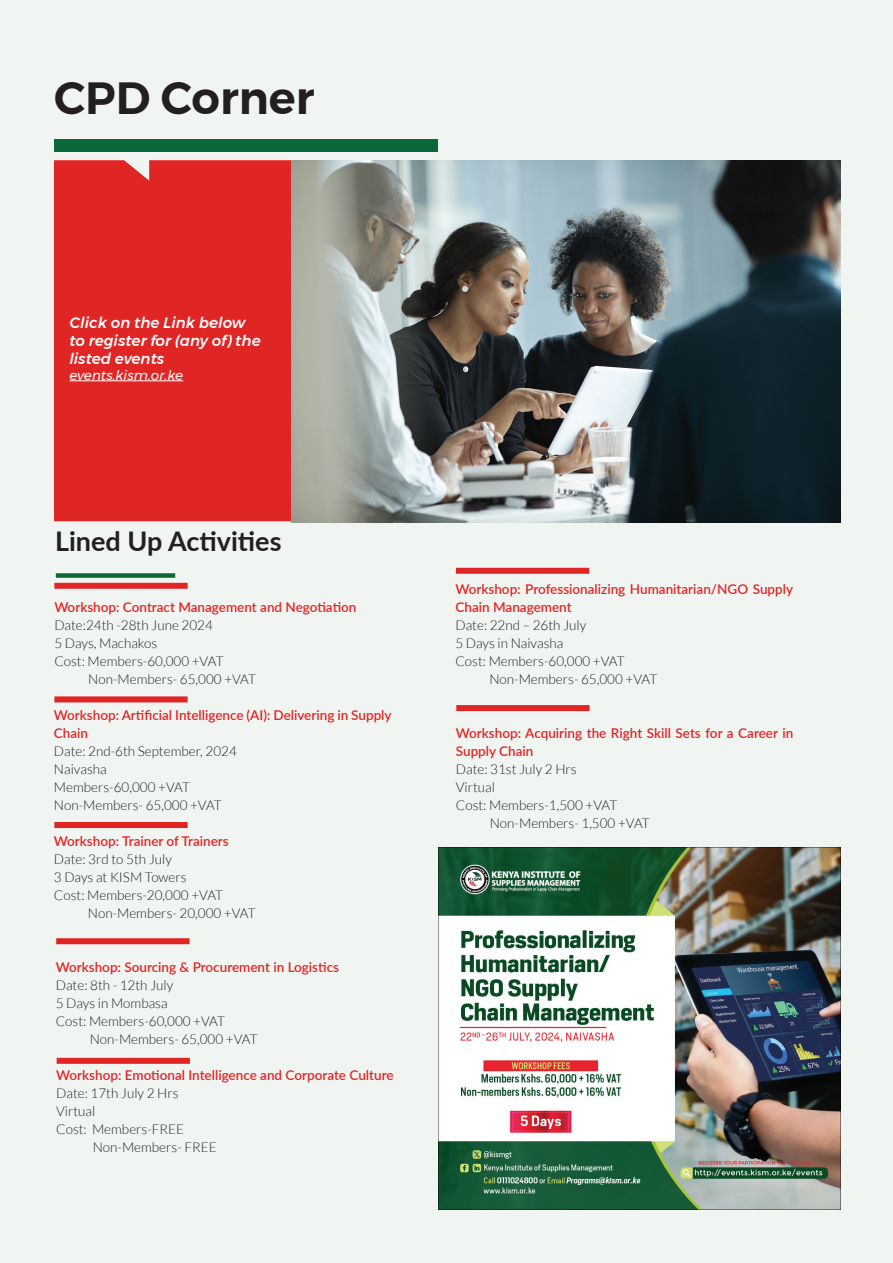
<style>
.page{position:relative;width:893px;height:1263px;background:#f0f5f2}
.page>*{position:absolute;margin:0;border:0;box-sizing:border-box;transform-origin:0 0}
.t1{font:600 45px "Montserrat";color:#231f20}
.t2{font:700 27px "Lato";color:#231f20}
.t3{font:italic 500 15px/18px "Montserrat";color:#fff}
.t4{font:300 13.5px/18px "Lato";color:#231f20}
.t5{font:600 13.5px/18px "Lato";color:#e02525}
.t6{font:italic 13.5px "Montserrat";color:#fff}
</style>
<div class="page">
<div style="left:54px;top:160px;width:237px;height:361px;background:#e02525"></div>
<div style="left:54px;top:583px;width:134px;height:6px;background:#e02525"></div>
<div style="left:54px;top:696px;width:134px;height:6px;background:#e02525"></div>
<div style="left:54px;top:822px;width:134px;height:6px;background:#e02525"></div>
<div style="left:56px;top:938px;width:134px;height:6px;background:#e02525"></div>
<div style="left:57px;top:1058px;width:133px;height:6px;background:#e02525"></div>
<div style="left:56px;top:573px;width:119px;height:5px;background:#0a6937"></div>
<div style="left:54px;top:139px;width:383px;height:13px;background:#0a6938"></div>
<img style="left:291px;top:160px;width:549px;height:362px">
<hr style="left:69px;top:380px;width:114px;height:1px;background:#fff">
<div style="left:456px;top:568px;width:133px;height:6px;background:#e02525"></div>
<div style="left:456px;top:705px;width:134px;height:6px;background:#e02525"></div>
<img style="left:438px;top:847px;width:403px;height:362px">
<h1 class="t1" style="left:54px;top:62px;width:262px">CPD Corner</h1>
<p class="t3" style="left:69px;top:313px;width:193px">Click on the Link below to register for (any of) the listed events</p>
<p class="t6" style="left:69px;top:365px;width:115px">events.kism.or.ke</p>
<h2 class="t2" style="left:55px;top:521px;width:228px">Lined Up Activities</h2>
<p class="t5" style="left:54px;top:598px;width:304px">Workshop: Contract Management and Negotiation</p>
<p class="t4" style="left:54px;top:616px;width:160px">Date:24th -28th June 2024</p>
<p class="t4" style="left:54px;top:634px;width:104px">5 Days, Machakos</p>
<p class="t4" style="left:54px;top:652px;width:171px">Cost: Members-60,000 +VAT</p>
<p class="t4" style="left:88px;top:670px;width:169px">Non-Members- 65,000 +VAT</p>
<p class="t5" style="left:54px;top:705px;width:339px">Workshop: Artificial Intelligence (AI): Delivering in Supply<br>Chain</p>
<p class="t4" style="left:54px;top:742px;width:184px">Date: 2nd-6th September, 2024<br>Naivasha<br>Members-60,000 +VAT<br>Non-Members- 65,000 +VAT</p>
<p class="t5" style="left:54px;top:831px;width:176px">Workshop: Trainer of Trainers</p>
<p class="t4" style="left:54px;top:850px;width:119px">Date: 3rd to 5th July</p>
<p class="t4" style="left:54px;top:868px;width:134px">3 Days at KISM Towers</p>
<p class="t4" style="left:54px;top:886px;width:171px">Cost: Members-20,000 +VAT</p>
<p class="t4" style="left:88px;top:904px;width:169px">Non-Members- 20,000 +VAT</p>
<p class="t5" style="left:56px;top:957px;width:285px">Workshop: Sourcing &amp; Procurement in Logistics</p>
<p class="t4" style="left:56px;top:976px;width:119px">Date: 8th - 12th July</p>
<p class="t4" style="left:56px;top:994px;width:113px">5 Days in Mombasa</p>
<p class="t4" style="left:56px;top:1012px;width:171px">Cost: Members-60,000 +VAT</p>
<p class="t4" style="left:90px;top:1030px;width:169px">Non-Members- 65,000 +VAT</p>
<p class="t5" style="left:56px;top:1065px;width:339px">Workshop: Emotional Intelligence and Corporate Culture</p>
<p class="t4" style="left:56px;top:1084px;width:124px">Date: 17th July 2 Hrs</p>
<p class="t4" style="left:56px;top:1102px;width:41px">Virtual</p>
<p class="t4" style="left:56px;top:1120px;width:129px">Cost: Members-FREE</p>
<p class="t4" style="left:93px;top:1138px;width:125px">Non-Members- FREE</p>
<p class="t5" style="left:455px;top:580px;width:339px">Workshop: Professionalizing Humanitarian/NGO Supply<br>Chain Management</p>
<p class="t4" style="left:455px;top:616px;width:132px">Date: 22nd – 26th July</p>
<p class="t4" style="left:455px;top:634px;width:109px">5 Days in Naivasha</p>
<p class="t4" style="left:455px;top:652px;width:171px">Cost: Members-60,000 +VAT</p>
<p class="t4" style="left:489px;top:670px;width:169px">Non-Members- 65,000 +VAT</p>
<p class="t5" style="left:456px;top:723px;width:339px">Workshop: Acquiring the Right Skill Sets for a Career in<br>Supply Chain</p>
<p class="t4" style="left:456px;top:760px;width:122px">Date: 31st July 2 Hrs</p>
<p class="t4" style="left:456px;top:778px;width:41px">Virtual</p>
<p class="t4" style="left:456px;top:796px;width:163px">Cost: Members-1,500 +VAT</p>
<p class="t4" style="left:490px;top:814px;width:162px">Non-Members- 1,500 +VAT</p>
</div>
